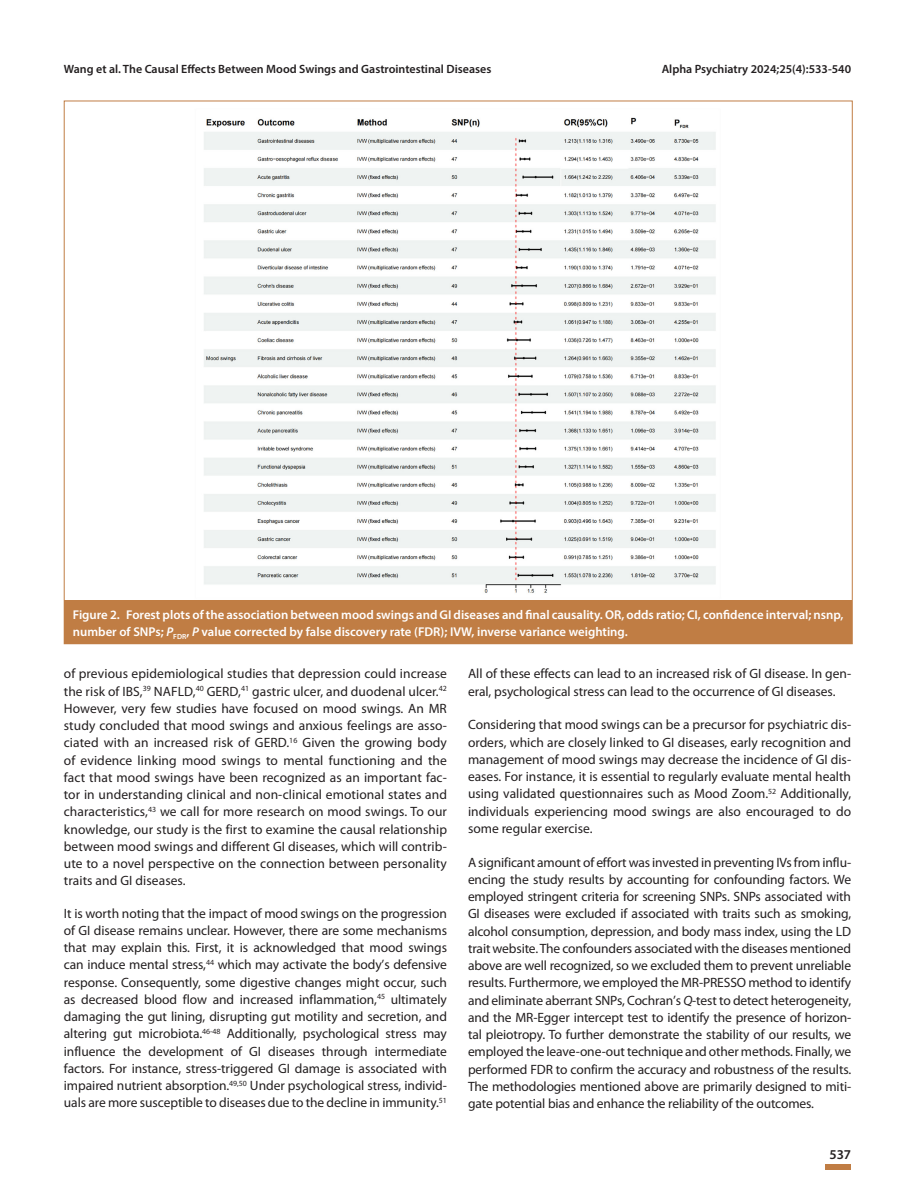
<style>
.page{position:relative;width:915px;height:1191px;background:#fff}
.page>*{position:absolute;margin:0;border:0;box-sizing:border-box;transform-origin:0 0}
.TXI{font:13.5px/17.2px "Myriad Pro";letter-spacing:-.005em;color:#231f20;text-align:justify}
.t1{font:600 13.5px "Myriad Pro";color:#231f20}
.FC{font:600 12.75px/16.5px "Myriad Pro";color:#fff}
.t2{font:600 12px "Myriad Pro";color:#231f20}
.s1{font-style:italic}
</style>
<div class="page">
<div style="left:825px;top:1163px;width:25px;height:6px;background:#c07d44"></div>
<div style="left:65px;top:600px;width:786px;height:44px;background:#c07d44"></div>
<img style="left:204px;top:117px;width:512px;height:476px">
<p class="t2" style="left:64px;top:61px;width:429px">Wang et al. The Causal Effects Between Mood Swings and Gastrointestinal Diseases</p>
<p class="t2" style="left:661px;top:61px;width:191px">Alpha Psychiatry 2024;25(4):533-540</p>
<p class="FC" style="left:73px;top:606px;width:772px">Figure 2. Forest plots of the association between mood swings and GI diseases and final causality. OR, odds ratio; CI, confidence interval; nsnp, number of SNPs; <span class="s1">P</span><sub>FDR</sub>, <span class="s1">P</span> value corrected by false discovery rate (FDR); IVW, inverse variance weighting.</p>
<p class="TXI" style="left:64px;top:665px;width:384px">of previous epidemiological studies that depression could increase the risk of IBS,<sup>39</sup> NAFLD,<sup>40</sup> GERD,<sup>41</sup> gastric ulcer, and duodenal ulcer.<sup>42<br></sup>However, very few studies have focused on mood swings. An MR study concluded that mood swings and anxious feelings are asso&shy;ciated with an increased risk of GERD.<sup>16</sup> Given the growing body of evidence linking mood swings to mental functioning and the fact that mood swings have been recognized as an important fac&shy;tor in understanding clinical and non-clinical emotional states and characteristics,<sup>43</sup> we call for more research on mood swings. To our knowledge, our study is the first to examine the causal relationship between mood swings and different GI diseases, which will contrib&shy;ute to a novel perspective on the connection between personality traits and GI diseases.</p>
<p class="TXI" style="left:64px;top:904px;width:384px">It is worth noting that the impact of mood swings on the progression of GI disease remains unclear. However, there are some mechanisms that may explain this. First, it is acknowledged that mood swings can induce mental stress,<sup>44</sup> which may activate the body’s defensive response. Consequently, some digestive changes might occur, such as decreased blood flow and increased inflammation,<sup>45</sup> ultimately damaging the gut lining, disrupting gut motility and secretion, and altering gut microbiota.<sup>46-48</sup> Additionally, psychological stress may influence the development of GI diseases through intermediate factors. For instance, stress-triggered GI damage is associated with impaired nutrient absorption.<sup>49,50</sup> Under psychological stress, individ&shy;uals are more susceptible to diseases due to the decline in immunity.<sup>51</sup></p>
<p class="TXI" style="left:468px;top:665px;width:384px">All of these effects can lead to an increased risk of GI disease. In gen&shy;eral, psychological stress can lead to the occurrence of GI diseases.</p>
<p class="TXI" style="left:468px;top:716px;width:384px">Considering that mood swings can be a precursor for psychiatric dis&shy;orders, which are closely linked to GI diseases, early recognition and management of mood swings may decrease the incidence of GI dis&shy;eases. For instance, it is essential to regularly evaluate mental health using validated questionnaires such as Mood Zoom.<sup>52</sup> Additionally, individuals experiencing mood swings are also encouraged to do some regular exercise.</p>
<p class="TXI" style="left:468px;top:853px;width:384px">A significant amount of effort was invested in preventing IVs from influ&shy;encing the study results by accounting for confounding factors. We employed stringent criteria for screening SNPs. SNPs associated with GI diseases were excluded if associated with traits such as smoking, alcohol consumption, depression, and body mass index, using the LD trait website. The confounders associated with the diseases mentioned above are well recognized, so we excluded them to prevent unreliable results. Furthermore, we employed the MR-PRESSO method to identify and eliminate aberrant SNPs, Cochran’s <span class="s1">Q</span>-test to detect heterogeneity, and the MR-Egger intercept test to identify the presence of horizon&shy;tal pleiotropy. To further demonstrate the stability of our results, we employed the leave-one-out technique and other methods. Finally, we performed FDR to confirm the accuracy and robustness of the results.<br>The methodologies mentioned above are primarily designed to miti&shy;gate potential bias and enhance the reliability of the outcomes.</p>
<p class="t1" style="left:829px;top:1145px;width:23px">537</p>
</div>
